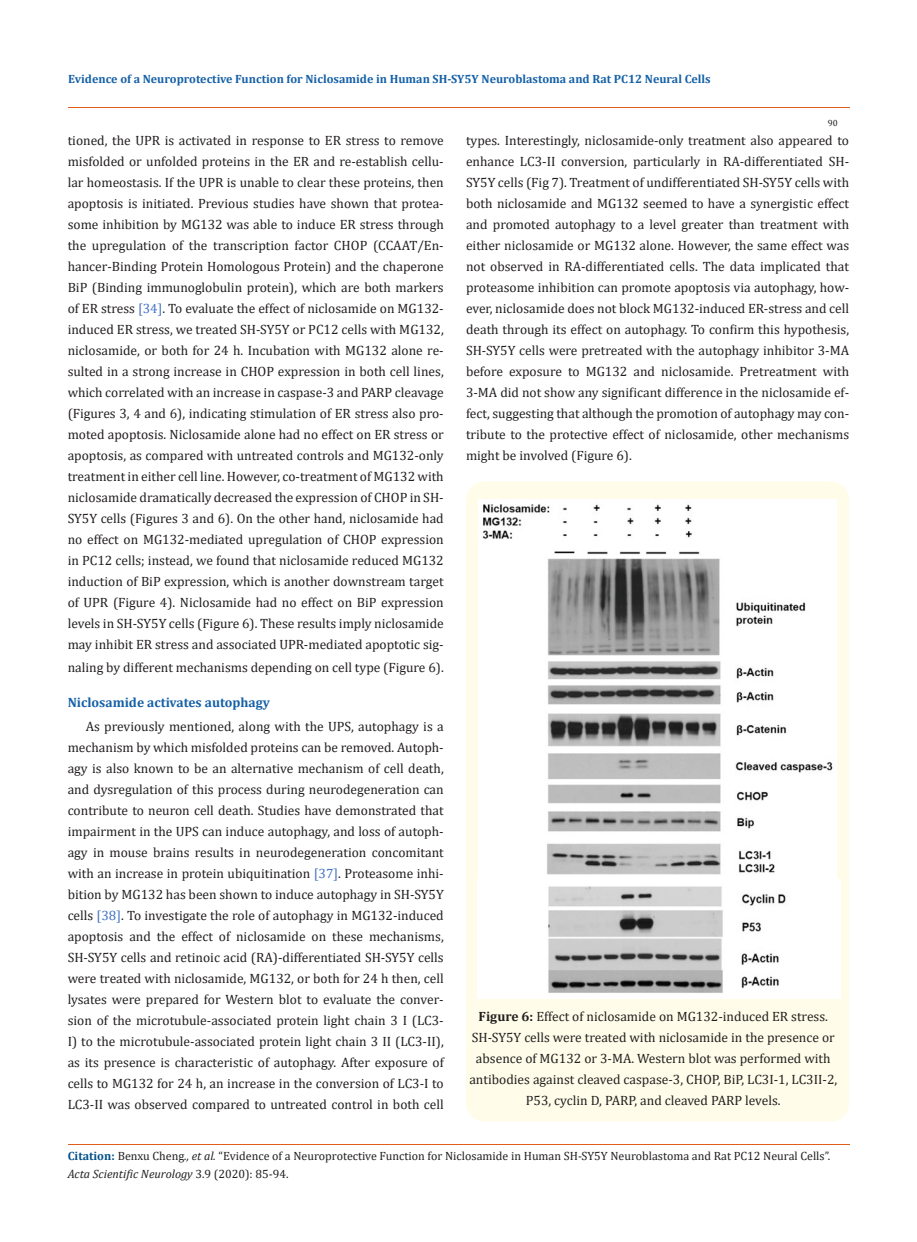
<style>
.page{position:relative;width:917px;height:1242px;background:#fff}
.page>*{position:absolute;margin:0;border:0;box-sizing:border-box;transform-origin:0 0}
.List_Paragraph{font:13.5px/21px "Cambria";color:#231f20;text-align:justify}
.List_Paragraph-2{font:700 13.5px "Cambria";color:#1560a6}
.t1{font:12px/18px "Cambria";color:#231f20}
.t2{font:700 12px "Cambria";color:#1560a6}
.t3{font:9px "Cambria";color:#231f20}
.s1{color:#4472c4}
.s2{font-weight:700}
.s3{font-weight:700;color:#035089}
.s4{font-style:italic}
</style>
<div class="page">
<div style="left:466px;top:482px;width:383px;height:639px;background:#fffde9;border-radius:18px"></div>
<img style="left:479px;top:500px;width:357px;height:379px">
<img style="left:477px;top:879px;width:363px;height:119px">
<hr style="left:68px;top:108px;width:782px;height:1px;background:#e05d1a">
<hr style="left:68px;top:1144px;width:781px;height:1px;background:#e05d1a">
<p class="t2" style="left:68px;top:70px;width:644px">Evidence of a Neuroprotective Function for Niclosamide in Human SH-SY5Y Neuroblastoma and Rat PC12 Neural Cells</p>
<p class="t3" style="left:827px;top:118px;width:11px">90</p>
<p class="List_Paragraph" style="left:68px;top:130px;width:377px">tioned, the UPR is activated in response to ER stress to remove misfolded or unfolded proteins in the ER and re-establish cellu&shy;lar homeostasis. If the UPR is unable to clear these proteins, then apoptosis is initiated. Previous studies have shown that protea&shy;some inhibition by MG132 was able to induce ER stress through the upregulation of the transcription factor CHOP (CCAAT/En&shy;hancer-Binding Protein Homologous Protein) and the chaperone BiP (Binding immunoglobulin protein), which are both markers of ER stress <span class="s1">[34]</span>. To evaluate the effect of niclosamide on MG132- induced ER stress, we treated SH-SY5Y or PC12 cells with MG132, niclosamide, or both for 24 h. Incubation with MG132 alone re&shy;sulted in a strong increase in CHOP expression in both cell lines, which correlated with an increase in caspase-3 and PARP cleavage (Figures 3, 4 and 6), indicating stimulation of ER stress also pro&shy;moted apoptosis. Niclosamide alone had no effect on ER stress or apoptosis, as compared with untreated controls and MG132-only treatment in either cell line. However, co-treatment of MG132 with niclosamide dramatically decreased the expression of CHOP in SH-SY5Y cells (Figures 3 and 6). On the other hand, niclosamide had no effect on MG132-mediated upregulation of CHOP expression in PC12 cells; instead, we found that niclosamide reduced MG132 induction of BiP expression, which is another downstream target of UPR (Figure 4). Niclosamide had no effect on BiP expression levels in SH-SY5Y cells (Figure 6). These results imply niclosamide may inhibit ER stress and associated UPR-mediated apoptotic sig-</p>
<p class="List_Paragraph" style="left:68px;top:657px;width:377px">naling by different mechanisms depending on cell type (Figure 6).</p>
<p class="List_Paragraph-2" style="left:68px;top:693px;width:204px">Niclosamide activates autophagy</p>
<p class="List_Paragraph" style="left:68px;top:716px;width:377px;text-indent:18px">As previously mentioned, along with the UPS, autophagy is a mechanism by which misfolded proteins can be removed. Autoph&shy;agy is also known to be an alternative mechanism of cell death, and dysregulation of this process during neurodegeneration can contribute to neuron cell death. Studies have demonstrated that impairment in the UPS can induce autophagy, and loss of autoph&shy;agy in mouse brains results in neurodegeneration concomitant with an increase in protein ubiquitination <span class="s1">[37]</span>. Proteasome inhi&shy;bition by MG132 has been shown to induce autophagy in SH-SY5Y cells <span class="s1">[38]</span>. To investigate the role of autophagy in MG132-induced apoptosis and the effect of niclosamide on these mechanisms, SH-SY5Y cells and retinoic acid (RA)-differentiated SH-SY5Y cells were treated with niclosamide, MG132, or both for 24 h then, cell lysates were prepared for Western blot to evaluate the conver&shy;sion of the microtubule-associated protein light chain 3 I (LC3- I) to the microtubule-associated protein light chain 3 II (LC3-II), as its presence is characteristic of autophagy. After exposure of cells to MG132 for 24 h, an increase in the conversion of LC3-I to LC3-II was observed compared to untreated control in both cell</p>
<p class="List_Paragraph" style="left:466px;top:130px;width:384px">types. Interestingly, niclosamide-only treatment also appeared to enhance LC3-II conversion, particularly in RA-differentiated SH-SY5Y cells (Fig 7). Treatment of undifferentiated SH-SY5Y cells with both niclosamide and MG132 seemed to have a synergistic effect and promoted autophagy to a level greater than treatment with either niclosamide or MG132 alone. However, the same effect was not observed in RA-differentiated cells. The data implicated that proteasome inhibition can promote apoptosis via autophagy, how&shy;ever, niclosamide does not block MG132-induced ER-stress and cell death through its effect on autophagy. To confirm this hypothesis, SH-SY5Y cells were pretreated with the autophagy inhibitor 3-MA before exposure to MG132 and niclosamide. Pretreatment with 3-MA did not show any significant difference in the niclosamide ef&shy;fect, suggesting that although the promotion of autophagy may con&shy;tribute to the protective effect of niclosamide, other mechanisms might be involved (Figure 6).</p>
<p class="List_Paragraph" style="left:469px;top:1006px;width:369px;text-align:center"><span class="s2">Figure 6:</span> Effect of niclosamide on MG132-induced ER stress.<br>SH-SY5Y cells were treated with niclosamide in the presence or absence of MG132 or 3-MA. Western blot was performed with antibodies against cleaved caspase-3, CHOP, BiP, LC3I-1, LC3II-2, P53, cyclin D, PARP, and cleaved PARP levels.</p>
<p class="t1" style="left:68px;top:1147px;width:764px"><span class="s3">Citation:</span> Benxu Cheng<span class="s4">., et al.</span> “Evidence of a Neuroprotective Function for Niclosamide in Human SH-SY5Y Neuroblastoma and Rat PC12 Neural Cells”.<br><span class="s4">Acta Scientific Neurology</span> 3.9 (2020): 85-94.</p>
</div>
